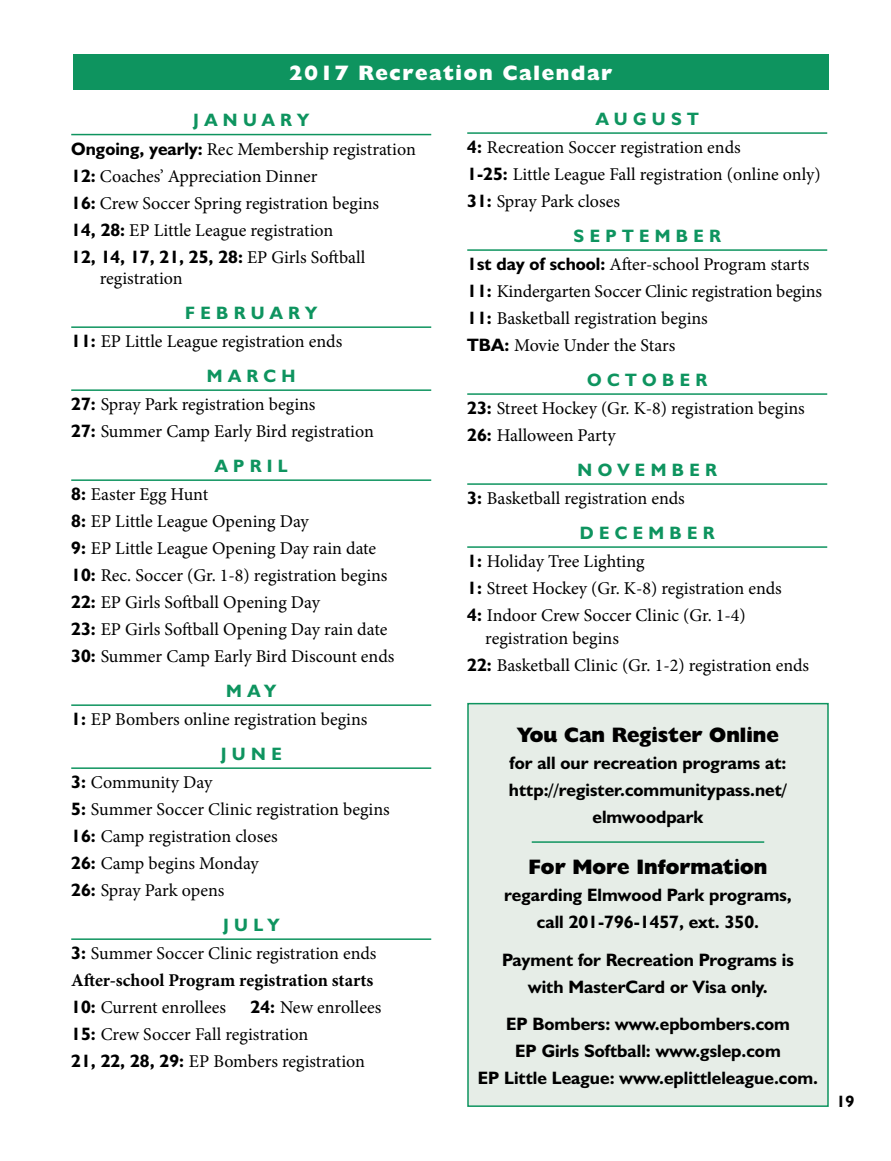
<style>
.page{position:relative;width:891px;height:1161px;background:#fff}
.page>*{position:absolute;margin:0;border:0;box-sizing:border-box;transform-origin:0 0}
.t1{font:800 21px "Humanist 521 BT";color:#000}
.t2{font:800 21px "Humanist 521 BT";letter-spacing:.08em;color:#fff}
.t3{font:18px/27px "Minion Pro";color:#000}
.t4{font:700 18px/27px "Humanist 521 BT";color:#000;text-align:center}
.t5{font:700 18px "Humanist 521 BT";letter-spacing:.3em;color:#0e945f}
.t6{font:700 16.5px "Humanist 521 BT";color:#000}
.s1{font-family:"Humanist 521 BT";font-weight:700}
.s2{font-family:"Minion Pro";font-weight:400}
.s3{font-weight:700}
</style>
<div class="page">
<hr style="left:71px;top:134px;width:360px;height:1px;background:#0e945f">
<hr style="left:71px;top:326px;width:360px;height:2px;background:#0e945f">
<hr style="left:71px;top:389px;width:360px;height:2px;background:#0e945f">
<hr style="left:71px;top:479px;width:360px;height:2px;background:#0e945f">
<hr style="left:71px;top:704px;width:360px;height:2px;background:#0e945f">
<hr style="left:71px;top:767px;width:360px;height:2px;background:#0e945f">
<hr style="left:71px;top:938px;width:360px;height:2px;background:#0e945f">
<hr style="left:467px;top:132px;width:360px;height:2px;background:#0e945f">
<hr style="left:467px;top:249px;width:360px;height:2px;background:#0e945f">
<hr style="left:467px;top:393px;width:360px;height:2px;background:#0e945f">
<hr style="left:467px;top:483px;width:360px;height:2px;background:#0e945f">
<hr style="left:467px;top:546px;width:360px;height:2px;background:#0e945f">
<div style="left:468px;top:704px;width:360px;height:402px;background:#e6ede7"></div>
<hr style="left:532px;top:841px;width:232px;height:2px;background:#0e945f">
<div style="left:467px;top:703px;width:362px;height:404px;border:2px solid #0e945f"></div>
<div style="left:73px;top:54px;width:756px;height:36px;background:#0e945f"></div>
<p class="t2" style="left:289px;top:60px;width:324px">2017 Recreation Calendar</p>
<p class="t5" style="left:193px;top:109px;width:86px">Jan uary</p>
<p class="t3" style="left:71px;top:136px;width:346px"><span class="s1">Ongoing, yearly:</span> Rec Membership registration <span class="s1">12:</span> Coaches’ Appreciation Dinner<br><span class="s1">16:</span> Crew Soccer Spring registration begins<br><span class="s1">14, 28:</span> EP Little League registration</p>
<p class="t4" style="left:71px;top:243px;width:296px">12, 14, 17, 21, 25, 28: <span class="s2">EP Girls Softball</span></p>
<p class="t3" style="left:100px;top:265px;width:84px">registration</p>
<p class="t5" style="left:185px;top:302px;width:102px">Febr uary</p>
<p class="t3" style="left:71px;top:328px;width:273px"><span class="s1">11:</span> EP Little League registration ends</p>
<p class="t5" style="left:207px;top:365px;width:39px">M arch</p>
<p class="t3" style="left:71px;top:391px;width:304px"><span class="s1">27:</span> Spray Park registration begins<br><span class="s1">27:</span> Summer Camp Early Bird registration</p>
<p class="t5" style="left:215px;top:455px;width:69px">Apr il</p>
<p class="t3" style="left:71px;top:481px;width:325px"><span class="s1">8:</span> Easter Egg Hunt<br><span class="s1">8:</span> EP Little League Opening Day<br><span class="s1">9:</span> EP Little League Opening Day rain date <span class="s1">10:</span> Rec. Soccer (Gr. 1-8) registration begins <span class="s1">22:</span> EP Girls Softball Opening Day<br><span class="s1">23:</span> EP Girls Softball Opening Day rain date <span class="s1">30:</span> Summer Camp Early Bird Discount ends</p>
<p class="t5" style="left:226px;top:680px;width:37px">M ay</p>
<p class="t3" style="left:71px;top:706px;width:298px"><span class="s1">1:</span> EP Bombers online registration begins</p>
<p class="t5" style="left:221px;top:743px;width:62px">Jun e</p>
<p class="t3" style="left:71px;top:769px;width:320px"><span class="s1">3:</span> Community Day<br><span class="s1">5:</span> Summer Soccer Clinic registration begins<br><span class="s1">16:</span> Camp registration closes<br><span class="s1">26:</span> Camp begins Monday<br><span class="s1">26:</span> Spray Park opens</p>
<p class="t5" style="left:223px;top:914px;width:44px">July</p>
<p class="t3" style="left:71px;top:940px;width:307px"><span class="s1">3:</span> Summer Soccer Clinic registration ends<br><span class="s3">After-school Program registration starts<br></span><span class="s1">10:</span> Current enrollees</p>
<p class="t3" style="left:71px;top:994px;width:312px;text-indent:179px"><span class="s1">24:</span> New enrollees<br><span class="s1">15:</span> Crew Soccer Fall registration<br><span class="s1">21, 22, 28, 29:</span> EP Bombers registration</p>
<p class="t5" style="left:596px;top:107px;width:90px">Aug ust</p>
<p class="t3" style="left:467px;top:134px;width:355px"><span class="s1">4:</span> Recreation Soccer registration ends<br><span class="s1">1-25:</span> Little League Fall registration (online only)<br><span class="s1">31:</span> Spray Park closes</p>
<p class="t5" style="left:574px;top:224px;width:98px">Sept emb</p>
<p class="t5" style="left:693px;top:224px;width:25px">e r</p>
<p class="t3" style="left:467px;top:251px;width:356px"><span class="s1">1st day of school:</span> After-school Program starts <span class="s1">11:</span> Kindergarten Soccer Clinic registration begins <span class="s1">11:</span> Basketball registration begins<br><span class="s1">TBA:</span> Movie Under the Stars</p>
<p class="t5" style="left:587px;top:368px;width:38px">O ctob</p>
<p class="t5" style="left:680px;top:368px;width:25px">e r</p>
<p class="t3" style="left:467px;top:395px;width:339px"><span class="s1">23:</span> Street Hockey (Gr. K-8) registration begins<br><span class="s1">26:</span> Halloween Party</p>
<p class="t5" style="left:578px;top:458px;width:90px">No vemb</p>
<p class="t5" style="left:689px;top:458px;width:25px">e r</p>
<p class="t3" style="left:467px;top:485px;width:219px"><span class="s1">3:</span> Basketball registration ends</p>
<p class="t5" style="left:580px;top:521px;width:86px">Dec emb</p>
<p class="t5" style="left:687px;top:521px;width:25px">e r</p>
<p class="t3" style="left:467px;top:548px;width:316px"><span class="s1">1:</span> Holiday Tree Lighting<br><span class="s1">1:</span> Street Hockey (Gr. K-8) registration ends<br><span class="s1">4:</span> Indoor Crew Soccer Clinic (Gr. 1-4)</p>
<p class="t3" style="left:467px;top:625px;width:343px;text-indent:18px">registration begins<br><span class="s1">22:</span> Basketball Clinic (Gr. 1-2) registration ends</p>
<p class="t1" style="left:517px;top:722px;width:263px">You Can Register Online</p>
<p class="t4" style="left:509px;top:749px;width:280px">for all our recreation programs at: http://register.communitypass.net/ elmwoodpark</p>
<p class="t1" style="left:529px;top:854px;width:240px">For More Information</p>
<p class="t4" style="left:504px;top:881px;width:289px">regarding Elmwood Park programs, call 201-796-1457, ext. 350.</p>
<p class="t4" style="left:502px;top:946px;width:293px">Payment for Recreation Programs is with MasterCard or Visa only.</p>
<p class="t4" style="left:478px;top:1010px;width:342px">EP Bombers: www.epbombers.com<br>EP Girls Softball: www.gslep.com<br>EP Little League: www.eplittleleague.com.</p>
<p class="t6" style="left:836px;top:1091px;width:19px">19</p>
</div>
